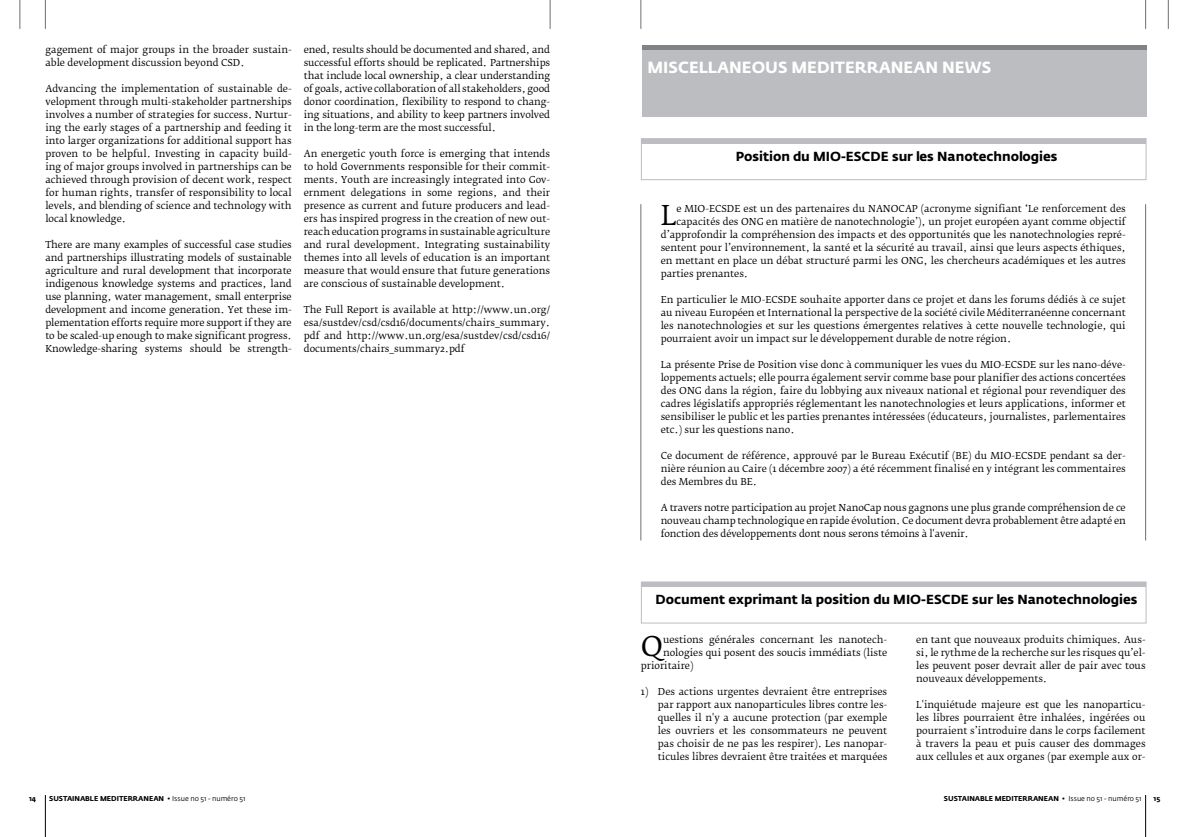
<style>
.page{position:relative;width:1191px;height:837px;background:#fff}
.page>*{position:absolute;margin:0;border:0;box-sizing:border-box;transform-origin:0 0}
.t1{font:27.1px "Fedra Serif B Pro";color:#000}
.t2{font:700 16px "Fedra Sans Pro";color:#fff}
.t3{font:700 13px "Fedra Sans Pro";color:#000}
.t4{font:9.5px/13px "Fedra Serif B Pro";color:#000;text-align:justify}
.t5{font:700 7px "Fedra Sans Pro";color:#000}
.s1{font-weight:400}
</style>
<div class="page">
<hr style="left:45px;top:794px;width:1px;height:42px;background:#000">
<svg style="left:45px;top:0;width:1px;height:29px"></svg>
<svg style="left:549px;top:0;width:1px;height:29px"></svg>
<svg style="left:19px;top:0;width:1px;height:29px"></svg>
<hr style="left:1145px;top:794px;width:1px;height:42px;background:#000">
<svg style="left:1167px;top:0;width:1px;height:29px"></svg>
<svg style="left:1145px;top:0;width:1px;height:29px"></svg>
<svg style="left:640px;top:0;width:1px;height:29px"></svg>
<div style="left:642px;top:49px;width:504px;height:68px;background:#bcbdc0"></div>
<div style="left:642px;top:45px;width:504px;height:5px;background:#808285"></div>
<div style="left:641px;top:138px;width:505px;height:42px;border:1px solid #bcbdc0"></div>
<div style="left:641px;top:138px;width:505px;height:5px;background:#bcbdc0"></div>
<hr style="left:1145px;top:204px;width:1px;height:336px;background:#6d6f71">
<hr style="left:640px;top:204px;width:1px;height:336px;background:#6d6f71">
<div style="left:641px;top:581px;width:505px;height:42px;border:1px solid #bcbdc0"></div>
<div style="left:641px;top:581px;width:505px;height:5px;background:#bcbdc0"></div>
<p class="t4" style="left:45px;top:43px;width:248px">gagement of major groups in the broader sustain&shy;able development discussion beyond CSD.</p>
<p class="t4" style="left:45px;top:82px;width:248px">Advancing the implementation of sustainable de&shy;velopment through multi-stakeholder partnerships involves a number of strategies for success. Nurtur&shy;ing the early stages of a partnership and feeding it into larger organizations for additional support has proven to be helpful. Investing in capacity build&shy;ing of major groups involved in partnerships can be achieved through provision of decent work, respect for human rights, transfer of responsibility to local levels, and blending of science and technology with local knowledge.</p>
<p class="t4" style="left:45px;top:238px;width:248px">There are many examples of successful case studies and partnerships illustrating models of sustainable agriculture and rural development that incorporate indigenous knowledge systems and practices, land use planning, water management, small enterprise development and income generation. Yet these im&shy;plementation efforts require more support if they are to be scaled-up enough to make significant progress.<br>Knowledge-sharing systems should be strength-</p>
<p class="t4" style="left:304px;top:43px;width:248px">ened, results should be documented and shared, and successful efforts should be replicated. Partnerships that include local ownership, a clear understanding of goals, active collaboration of all stakeholders, good donor coordination, flexibility to respond to chang&shy;ing situations, and ability to keep partners involved in the long-term are the most successful.</p>
<p class="t4" style="left:304px;top:147px;width:248px">An energetic youth force is emerging that intends to hold Governments responsible for their commit&shy;ments. Youth are increasingly integrated into Gov&shy;ernment delegations in some regions, and their presence as current and future producers and lead&shy;ers has inspired progress in the creation of new out&shy;reach education programs in sustainable agriculture and rural development. Integrating sustainability themes into all levels of education is an important measure that would ensure that future generations are conscious of sustainable development.</p>
<p class="t4" style="left:304px;top:303px;width:248px">The Full Report is available at http://www.un.org/ esa/sustdev/csd/csd16/documents/chairs_summary. pdf and http://www.un.org/esa/sustdev/csd/csd16/ documents/chairs_summary2.pdf</p>
<h2 class="t2" style="left:647px;top:57px;width:345px">MISCELLANEOUS MEDITERRANEAN NEWS</h2>
<h3 class="t3" style="left:735px;top:148px;width:323px">Position du MIO-ESCDE sur les Nanotechnologies</h3>
<h1 class="t1" style="left:660px;top:199px;width:17px">L</h1>
<p class="t4" style="left:676px;top:202px;width:451px">e MIO-ECSDE est un des partenaires du NANOCAP (acronyme signifiant ‘Le renforcement des</p>
<p class="t4" style="left:676px;top:215px;width:451px">capacités des ONG en matière de nanotechnologie’), un projet européen ayant comme objectif</p>
<p class="t4" style="left:660px;top:228px;width:466px">d’approfondir la compréhension des impacts et des opportunités que les nanotechnologies repré-</p>
<p class="t4" style="left:660px;top:241px;width:466px">sentent pour l’environnement, la santé et la sécurité au travail, ainsi que leurs aspects éthiques,</p>
<p class="t4" style="left:660px;top:254px;width:466px">en mettant en place un débat structuré parmi les ONG, les chercheurs académiques et les autres</p>
<p class="t4" style="left:660px;top:267px;width:89px">parties prenantes.</p>
<p class="t4" style="left:660px;top:293px;width:466px">En particulier le MIO-ECSDE souhaite apporter dans ce projet et dans les forums dédiés à ce sujet au niveau Européen et International la perspective de la société civile Méditerranéenne concernant les nanotechnologies et sur les questions émergentes relatives à cette nouvelle technologie, qui pourraient avoir un impact sur le développement durable de notre région.</p>
<p class="t4" style="left:660px;top:358px;width:466px">La présente Prise de Position vise donc à communiquer les vues du MIO-ECSDE sur les nano-déve&shy;loppements actuels; elle pourra également servir comme base pour planifier des actions concertées des ONG dans la région, faire du lobbying aux niveaux national et régional pour revendiquer des cadres législatifs appropriés réglementant les nanotechnologies et leurs applications, informer et sensibiliser le public et les parties prenantes intéressées (éducateurs, journalistes, parlementaires etc.) sur les questions nano.</p>
<p class="t4" style="left:660px;top:449px;width:466px">Ce document de référence, approuvé par le Bureau Exécutif (BE) du MIO-ECSDE pendant sa der&shy;nière réunion au Caire (1 décembre 2007) a été récemment finalisé en y intégrant les commentaires des Membres du BE.</p>
<p class="t4" style="left:660px;top:501px;width:466px">A travers notre participation au projet NanoCap nous gagnons une plus grande compréhension de ce nouveau champ technologique en rapide évolution. Ce document devra probablement être adapté en fonction des développements dont nous serons témoins à l'avenir.</p>
<h3 class="t3" style="left:655px;top:591px;width:483px">Document exprimant la position du MIO-ESCDE sur les Nanotechnologies</h3>
<h1 class="t1" style="left:641px;top:630px;width:24px">Q</h1>
<p class="t4" style="left:663px;top:633px;width:226px">uestions générales concernant les nanotech-</p>
<p class="t4" style="left:663px;top:646px;width:226px">nologies qui posent des soucis immédiats (liste</p>
<p class="t4" style="left:641px;top:659px;width:54px">prioritaire)</p>
<p class="t4" style="left:658px;top:685px;width:231px;text-indent:-17px">1) Des actions urgentes devraient être entreprises par rapport aux nanoparticules libres contre les&shy;quelles il n'y a aucune protection (par exemple les ouvriers et les consommateurs ne peuvent pas choisir de ne pas les respirer). Les nanopar&shy;ticules libres devraient être traitées et marquées</p>
<p class="t4" style="left:916px;top:633px;width:231px">en tant que nouveaux produits chimiques. Aus&shy;si, le rythme de la recherche sur les risques qu’el&shy;les peuvent poser devrait aller de pair avec tous nouveaux développements.</p>
<p class="t4" style="left:916px;top:698px;width:231px">L'inquiétude majeure est que les nanoparticu&shy;les libres pourraient être inhalées, ingérées ou pourraient s’introduire dans le corps facilement à travers la peau et puis causer des dommages aux cellules et aux organes (par exemple aux or-</p>
<p class="t5" style="left:29px;top:794px;width:9px">14</p>
<p class="t5" style="left:49px;top:794px;width:198px">SUSTAINABLE MEDITERRANEAN <span class="s1">• Issue no 51 - numéro 51</span></p>
<p class="t5" style="left:944px;top:794px;width:199px">SUSTAINABLE MEDITERRANEAN <span class="s1">• Issue no 51 - numéro 51</span></p>
<p class="t5" style="left:1153px;top:794px;width:8px">15</p>
</div>
